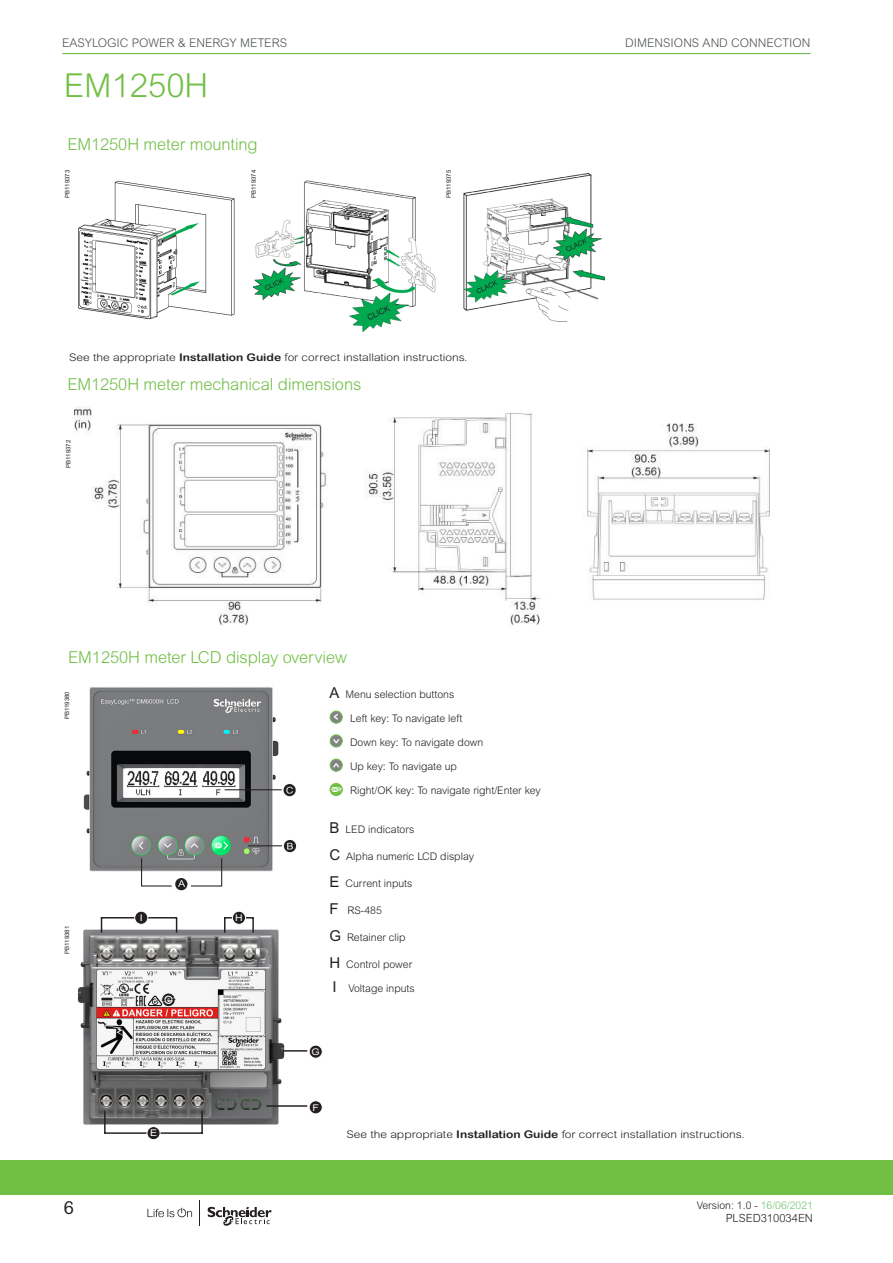
<style>
.page{position:relative;width:893px;height:1263px;background:#fff}
.page>*{position:absolute;margin:0;border:0;box-sizing:border-box;transform-origin:0 0}
._0_TitleLev1{font:300 33px "Arial Rounded MT Std";color:#71bf44}
.t1{font:18px "Arial Rounded MT Std";color:#231f20}
.Introduction_New{font:300 16.5px "Arial Rounded MT Std";letter-spacing:-.005em;color:#71bf44}
.t2{font:300 12px "Arial Rounded MT Std";color:#515557}
.Table_Body_New2{font:700 12px "Arial MT Std";color:#fff;scale:.66 1}
.t3{font:300 11.25px "Arial Rounded MT Std";color:#231f20}
.t4{font:300 10.5px "Arial MT Std";color:#231f20}
.Table_Body_New2-2{font:300 10.5px "Arial Rounded MT Std";color:#231f20;scale:1.15 1}
.Table_Body_New2-3{font:300 10.5px "Arial Rounded MT Std";color:#231f20}
.t5{font:9.15px "Arial";color:#fff;scale:1.15 1}
.Table_Body_New2-4{font:700 9px "Arial MT Std";color:#fff;scale:.66 1}
.Recording_Number{font:6px "Arial";color:#231f20}
.Table_Body_New{font:700 3.75px "Arial MT Std";color:#71bf44;scale:1.15 1}
.s1{font-family:"Arial Rounded MT Bold";font-weight:400}
.s2{font-weight:400;font-size:15px}
.s3{color:#70c270}
</style>
<div class="page">
<hr style="left:62px;top:53px;width:748px;height:1px;background:#59b533">
<div style="left:0;top:1161px;width:893px;height:34px;background:#71bf44"></div>
<svg style="left:147px;top:1208px;width:45px;height:9px"></svg>
<svg style="left:208px;top:1207px;width:64px;height:19px"></svg>
<img style="left:74px;top:407px;width:695px;height:218px">
<img style="left:79px;top:180px;width:156px;height:140px">
<img style="left:254px;top:180px;width:182px;height:152px">
<img style="left:463px;top:174px;width:142px;height:148px">
<div style="left:309px;top:1045px;width:13px;height:13px;background:#231f20;border-radius:50%"></div>
<div style="left:309px;top:1045px;width:14px;height:14px;border:1px solid #fff;border-radius:50%"></div>
<div style="left:309px;top:1101px;width:13px;height:13px;background:#231f20;border-radius:50%"></div>
<div style="left:309px;top:1100px;width:14px;height:14px;border:1px solid #fff;border-radius:50%"></div>
<img style="left:77px;top:925px;width:211px;height:200px">
<svg style="left:101px;top:918px;width:1px;height:15px"></svg>
<svg style="left:176px;top:918px;width:1px;height:15px"></svg>
<hr style="left:101px;top:917px;width:76px;height:1px;background:#231f20">
<svg style="left:252px;top:918px;width:2px;height:15px"></svg>
<svg style="left:224px;top:918px;width:1px;height:15px"></svg>
<hr style="left:224px;top:917px;width:30px;height:1px;background:#231f20">
<div style="left:135px;top:911px;width:13px;height:13px;background:#231f20;border-radius:50%"></div>
<div style="left:134px;top:911px;width:14px;height:14px;border:1px solid #fff;border-radius:50%"></div>
<div style="left:232px;top:911px;width:13px;height:13px;background:#231f20;border-radius:50%"></div>
<div style="left:232px;top:911px;width:14px;height:14px;border:1px solid #fff;border-radius:50%"></div>
<svg style="left:283px;top:1050px;width:24px;height:1px"></svg>
<hr style="left:266px;top:1105px;width:41px;height:2px;background:#231f20">
<hr style="left:104px;top:1111px;width:2px;height:22px;background:#231f20">
<hr style="left:201px;top:1111px;width:2px;height:22px;background:#231f20">
<hr style="left:104px;top:1132px;width:99px;height:2px;background:#231f20">
<div style="left:147px;top:1126px;width:13px;height:14px;background:#231f20;border-radius:50%"></div>
<div style="left:147px;top:1126px;width:14px;height:14px;border:1px solid #fff;border-radius:50%"></div>
<img style="left:83px;top:687px;width:213px;height:204px">
<div style="left:330px;top:711px;width:12px;height:12px;background:#808285;border-radius:50%"></div>
<div style="left:330px;top:711px;width:13px;height:12px;border:1px solid #71bf44;border-radius:50%"></div>
<div style="left:330px;top:735px;width:12px;height:12px;background:#808285;border-radius:50%"></div>
<div style="left:330px;top:734px;width:13px;height:13px;border:1px solid #71bf44;border-radius:50%"></div>
<div style="left:330px;top:759px;width:12px;height:12px;background:#808285;border-radius:50%"></div>
<div style="left:330px;top:759px;width:13px;height:12px;border:1px solid #71bf44;border-radius:50%"></div>
<div style="left:330px;top:783px;width:12px;height:12px;background:#71bf44;border-radius:50%"></div>
<div style="left:330px;top:783px;width:13px;height:13px;border:1px solid #71bf44;border-radius:50%"></div>
<svg style="left:331px;top:787px;width:7px;height:5px"></svg>
<p class="t2" style="left:62px;top:36px;width:226px">EASYLOGIC POWER &amp; ENERGY METERS</p>
<p class="t2" style="left:625px;top:36px;width:187px">DIMENSIONS AND CONNECTION</p>
<p class="_0_TitleLev1" style="left:64px;top:66px;width:146px">EM1250H</p>
<p class="Introduction_New" style="left:67px;top:135px;width:192px">EM1250H meter mounting</p>
<p class="Recording_Number" style="left:63px;top:198px;width:29px;rotate:-90deg">PB119373</p>
<p class="Recording_Number" style="left:250px;top:198px;width:29px;rotate:-90deg">PB119374</p>
<p class="Recording_Number" style="left:445px;top:198px;width:29px;rotate:-90deg">PB119375</p>
<p class="Table_Body_New2-2" style="left:69px;top:351px;width:348px">See the appropriate <span class="s1">Installation Guide</span> for correct installation instructions.</p>
<p class="Introduction_New" style="left:67px;top:375px;width:295px">EM1250H meter mechanical dimensions</p>
<p class="Recording_Number" style="left:64px;top:468px;width:29px;rotate:-90deg">PB119372</p>
<p class="Introduction_New" style="left:68px;top:647px;width:280px">EM1250H meter LCD display overview</p>
<p class="Recording_Number" style="left:63px;top:719px;width:29px;rotate:-90deg">PB119380</p>
<p class="Recording_Number" style="left:63px;top:954px;width:29px;rotate:-90deg">PB119381</p>
<p class="t5" style="left:140px;top:912px;width:4px">I</p>
<p class="t5" style="left:235px;top:912px;width:8px">H</p>
<h2 class="t1" style="left:64px;top:1197px;width:12px">6</h2>
<p class="t5" style="left:150px;top:1127px;width:8px">E</p>
<p class="t4" style="left:330px;top:689px;width:126px"><span class="s2">A</span> Menu selection buttons</p>
<p class="t4" style="left:350px;top:713px;width:114px">Left key: To navigate left</p>
<p class="t4" style="left:350px;top:737px;width:135px">Down key: To navigate down</p>
<p class="t4" style="left:350px;top:761px;width:108px">Up key: To navigate up</p>
<p class="t4" style="left:350px;top:785px;width:192px">Right/OK key: To navigate right/Enter key</p>
<p class="t4" style="left:330px;top:824px;width:86px"><span class="s2">B</span> LED indicators</p>
<p class="t4" style="left:330px;top:851px;width:146px"><span class="s2">C</span> Alpha numeric LCD display</p>
<p class="t4" style="left:330px;top:878px;width:84px"><span class="s2">E</span> Current inputs</p>
<p class="t4" style="left:330px;top:905px;width:54px"><span class="s2">F</span> RS-485</p>
<p class="t4" style="left:330px;top:932px;width:78px"><span class="s2">G</span> Retainer clip</p>
<p class="t4" style="left:330px;top:959px;width:84px"><span class="s2">H</span> Control power</p>
<p class="t4" style="left:333px;top:983px;width:84px"><span class="s2">I</span> Voltage inputs</p>
<p class="Table_Body_New2" style="left:334px;top:710px;width:9px">&lt;</p>
<p class="Table_Body_New2" style="left:343px;top:739px;width:9px;rotate:90deg">&gt;</p>
<p class="Table_Body_New2" style="left:343px;top:763px;width:9px;rotate:90deg">&lt;</p>
<p class="Table_Body_New2-4" style="left:342px;top:795px;width:7px;rotate:-180deg">&lt;</p>
<p class="Table_Body_New" style="left:331px;top:787px;width:7px">OK</p>
<p class="t5" style="left:312px;top:1046px;width:9px">G</p>
<p class="t5" style="left:312px;top:1101px;width:7px">F</p>
<p class="Table_Body_New2-2" style="left:346px;top:1128px;width:348px">See the appropriate <span class="s1">Installation Guide</span> for correct installation instructions.</p>
<p class="Table_Body_New2-3" style="left:697px;top:1199px;width:118px">Version: 1.0 - <span class="s3">16/06/2021</span></p>
<p class="t3" style="left:726px;top:1212px;width:89px">PLSED310034EN</p>
</div>
